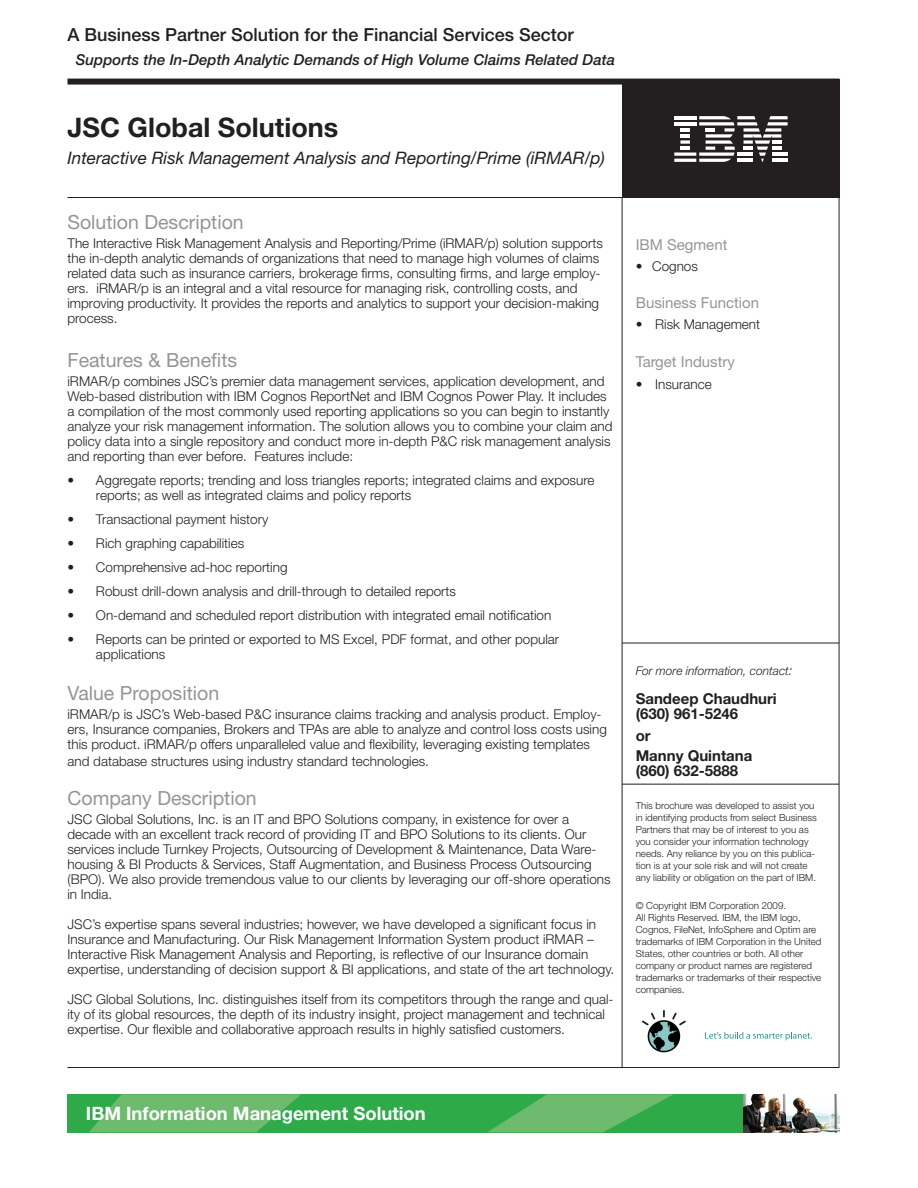
<style>
.page{position:relative;width:918px;height:1188px;background:#fff}
.page>*{position:absolute;margin:0;border:0;box-sizing:border-box;transform-origin:0 0}
.t1{font:700 27px "Helvetica Neue";color:#231f20}
.Paragraph_Style_1{font:19.5px "Helvetica Neue LT Std";color:#939598}
.t2{font:700 18.45px "Helvetica Neue LT Std";color:#fff}
.t3{font:500 18px "Helvetica Neue LT Std";color:#231f20}
.t4{font:italic 17.25px "Helvetica Neue";color:#231f20}
.t5{font:italic 500 15px "Helvetica Neue";color:#231f20}
.t6{font:700 15px "Helvetica Neue";color:#231f20}
.Paragraph_Style_1-2{font:15px "Helvetica Neue LT Std";color:#939598}
.t7{font:300 13.5px/15px "Helvetica Neue";color:#231f20}
.t8{font:italic 300 12px "Helvetica Neue";color:#231f20}
.Paragraph_Style_1-3{font:300 9.75px/12px "Helvetica Neue";color:#231f20}
.s1{font-size:13.5px}
</style>
<div class="page">
<div style="left:622px;top:79px;width:217px;height:119px;background:#231f20"></div>
<svg style="left:674px;top:116px;width:114px;height:46px"></svg>
<hr style="left:737px;top:159px;width:16px;height:3px;background:#fff">
<hr style="left:674px;top:159px;width:22px;height:3px;background:#fff">
<hr style="left:622px;top:784px;width:217px;height:1px;background:#231f20">
<hr style="left:622px;top:643px;width:217px;height:1px;background:#231f20">
<img style="left:642px;top:1011px;width:44px;height:42px">
<svg style="left:705px;top:1032px;width:107px;height:8px"></svg>
<div style="left:68px;top:1094px;width:676px;height:38px;background:#2eaa49"></div>
<svg style="left:89px;top:1094px;width:212px;height:38px"></svg>
<svg style="left:488px;top:1094px;width:185px;height:38px"></svg>
<img style="left:743px;top:1094px;width:96px;height:38px">
<div style="left:68px;top:79px;width:771px;height:6px;background:#231f20"></div>
<hr style="left:68px;top:197px;width:771px;height:1px;background:#231f20">
<hr style="left:68px;top:1067px;width:771px;height:1px;background:#231f20">
<hr style="left:622px;top:198px;width:1px;height:870px;background:#231f20">
<hr style="left:839px;top:198px;width:1px;height:870px;background:#231f20">
<p class="t3" style="left:68px;top:24px;width:508px">A Business Partner Solution for the Financial Services Sector</p>
<p class="t5" style="left:76px;top:51px;width:541px">Supports the In-Depth Analytic Demands of High Volume Claims Related Data</p>
<p class="t1" style="left:68px;top:110px;width:272px">JSC Global Solutions</p>
<p class="t4" style="left:68px;top:147px;width:539px">Interactive Risk Management Analysis and Reporting/Prime (iRMAR/p)</p>
<p class="Paragraph_Style_1" style="left:68px;top:211px;width:178px">Solution Description</p>
<p class="t7" style="left:68px;top:236px;width:537px">The Interactive Risk Management Analysis and Reporting/Prime (iRMAR/p) solution supports the in-depth analytic demands of organizations that need to manage high volumes of claims related data such as insurance carriers, brokerage firms, consulting firms, and large employ&shy;ers. iRMAR/p is an integral and a vital resource for managing risk, controlling costs, and improving productivity. It provides the reports and analytics to support your decision-making process.</p>
<p class="Paragraph_Style_1" style="left:68px;top:348px;width:171px">Features &amp; Benefits</p>
<p class="t7" style="left:68px;top:374px;width:547px">iRMAR/p combines JSC’s premier data management services, application development, and Web-based distribution with IBM Cognos ReportNet and IBM Cognos Power Play. It includes a compilation of the most commonly used reporting applications so you can begin to instantly analyze your risk management information. The solution allows you to combine your claim and policy data into a single repository and conduct more in-depth P&amp;C risk management analysis and reporting than ever before. Features include:</p>
<p class="t7" style="left:96px;top:473px;width:500px;text-indent:-28px">• Aggregate reports; trending and loss triangles reports; integrated claims and exposure reports; as well as integrated claims and policy reports</p>
<p class="t7" style="left:68px;top:512px;width:202px">• Transactional payment history</p>
<p class="t7" style="left:68px;top:536px;width:178px">• Rich graphing capabilities</p>
<p class="t7" style="left:68px;top:560px;width:222px">• Comprehensive ad-hoc reporting</p>
<p class="t7" style="left:68px;top:584px;width:390px">• Robust drill-down analysis and drill-through to detailed reports</p>
<p class="t7" style="left:67px;top:608px;width:485px">• On-demand and scheduled report distribution with integrated email notification</p>
<p class="t7" style="left:96px;top:632px;width:465px;text-indent:-28px">• Reports can be printed or exported to MS Excel, PDF format, and other popular applications</p>
<p class="Paragraph_Style_1" style="left:67px;top:681px;width:153px">Value Proposition</p>
<p class="t7" style="left:67px;top:707px;width:541px">iRMAR/p is JSC’s Web-based P&amp;C insurance claims tracking and analysis product. Employ&shy;ers, Insurance companies, Brokers and TPAs are able to analyze and control loss costs using this product. iRMAR/p offers unparalleled value and flexibility, leveraging existing templates</p>
<p class="t7" style="left:67px;top:753px;width:363px">and database structures using industry standard technologies.</p>
<p class="Paragraph_Style_1" style="left:67px;top:786px;width:191px">Company Description</p>
<p class="t7" style="left:67px;top:812px;width:545px">JSC Global Solutions, Inc. is an IT and BPO Solutions company, in existence for over a decade with an excellent track record of providing IT and BPO Solutions to its clients. Our services include Turnkey Projects, Outsourcing of Development &amp; Maintenance, Data Ware&shy;housing &amp; BI Products &amp; Services, Staff Augmentation, and Business Process Outsourcing (BPO). We also provide tremendous value to our clients by leveraging our off-shore operations in India.</p>
<p class="t7" style="left:67px;top:917px;width:548px">JSC’s expertise spans several industries; however, we have developed a significant focus in Insurance and Manufacturing. Our Risk Management Information System product iRMAR – Interactive Risk Management Analysis and Reporting, is reflective of our Insurance domain expertise, understanding of decision support &amp; BI applications, and state of the art technology.</p>
<p class="t7" style="left:67px;top:992px;width:548px">JSC Global Solutions, Inc. distinguishes itself from its competitors through the range and qual&shy;ity of its global resources, the depth of its industry insight, project management and technical expertise. Our flexible and collaborative approach results in highly satisfied customers.</p>
<p class="Paragraph_Style_1-2" style="left:636px;top:236px;width:93px">IBM Segment</p>
<p class="t7" style="left:636px;top:258px;width:64px">• Cognos</p>
<p class="Paragraph_Style_1-2" style="left:636px;top:294px;width:125px">Business Function</p>
<p class="t7" style="left:636px;top:317px;width:126px">• Risk Management</p>
<p class="Paragraph_Style_1-2" style="left:636px;top:352px;width:101px">Target Industry</p>
<p class="t7" style="left:636px;top:376px;width:78px">• Insurance</p>
<p class="t8" style="left:636px;top:664px;width:158px">For more information, contact<span class="s1">:</span></p>
<p class="t6" style="left:636px;top:689px;width:143px">Sandeep Chaudhuri</p>
<p class="t6" style="left:636px;top:704px;width:104px">(630) 961-5246</p>
<p class="t6" style="left:636px;top:727px;width:16px">or</p>
<p class="t6" style="left:636px;top:746px;width:118px">Manny Quintana</p>
<p class="t6" style="left:636px;top:761px;width:104px">(860) 632-5888</p>
<p class="Paragraph_Style_1-3" style="left:636px;top:799px;width:183px">This brochure was developed to assist you in identifying products from select Business Partners that may be of interest to you as you consider your information technology</p>
<p class="Paragraph_Style_1-3" style="left:636px;top:847px;width:182px">needs. Any reliance by you on this publica&shy;tion is at your sole risk and will not create any liability or obligation on the part of IBM.</p>
<p class="Paragraph_Style_1-3" style="left:636px;top:899px;width:187px">© Copyright IBM Corporation 2009.<br>All Rights Reserved. IBM, the IBM logo, Cognos, FileNet, InfoSphere and Optim are trademarks of IBM Corporation in the United States, other countries or both. All other company or product names are registered trademarks or trademarks of their respective companies.</p>
<p class="t2" style="left:86px;top:1102px;width:341px">IBM Information Management Solution</p>
</div>
